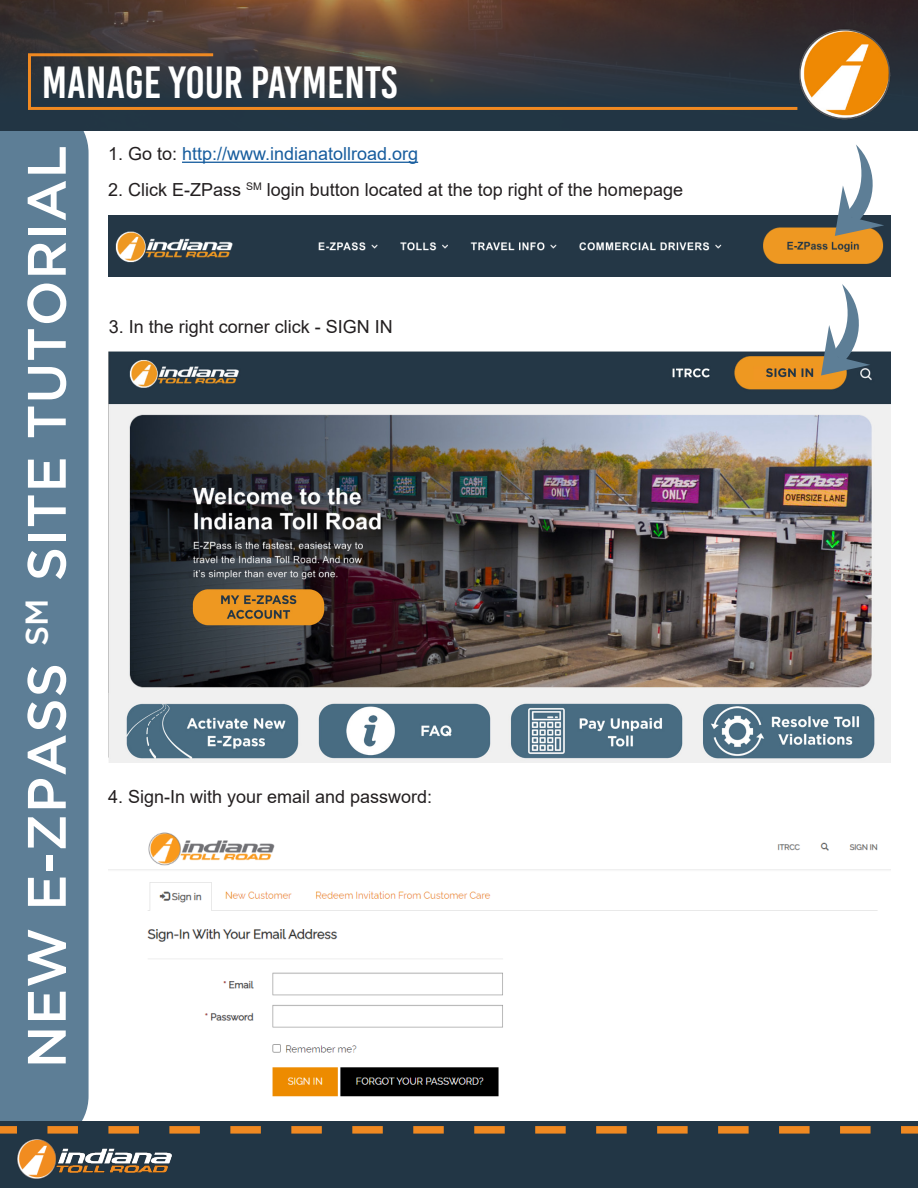
<style>
.page{position:relative;width:918px;height:1188px;background:#fff}
.page>*{position:absolute;margin:0;border:0;box-sizing:border-box;transform-origin:0 0}
.t1{font:500 54px "Gotham";letter-spacing:.015em;color:#fff}
.t2{font:45px "Bebas Kai";color:#fff}
.t3{font:18px "Arial";color:#231f20}
.t4{font:18px "Arial";color:#175d9e}
.s1{color:#231f20}
</style>
<div class="page">
<div style="left:0;top:131px;width:89px;height:991px;background:#5d7e96"></div>
<div style="left:0;top:1122px;width:918px;height:66px;background:#223645"></div>
<img style="left:0;top:0;width:918px;height:131px">
<img style="left:17px;top:1139px;width:155px;height:40px">
<img style="left:797px;top:27px;width:94px;height:94px">
<svg style="left:0;top:1126px;width:918px;height:8px"></svg>
<svg style="left:26px;top:52px;width:774px;height:59px;background:#3c3c3d"></svg>
<hr style="left:182px;top:162px;width:236px;height:1px;background:#175d9e">
<img style="left:108px;top:832px;width:783px;height:265px">
<img style="left:109px;top:216px;width:782px;height:60px">
<svg style="left:835px;top:145px;width:49px;height:91px"></svg>
<img style="left:109px;top:351px;width:782px;height:411px">
<svg style="left:821px;top:284px;width:49px;height:91px"></svg>
<p class="t2" style="left:42px;top:58px;width:357px">MANAGE YOUR PAYMENTS</p>
<p class="t1" style="left:16px;top:1068px;width:925px;rotate:-90deg">NEW E-ZPASS <sup>SM</sup> SITE TUTORIAL</p>
<p class="t4" style="left:108px;top:142px;width:312px"><span class="s1">1. Go to:</span> http://www.indianatollroad.org</p>
<p class="t3" style="left:108px;top:178px;width:577px">2. Click E-ZPass <sup>SM</sup> login button located at the top right of the homepage</p>
<p class="t3" style="left:109px;top:315px;width:286px">3. In the right corner click - SIGN IN</p>
<p class="t3" style="left:108px;top:784px;width:326px">4. Sign-In with your email and password:</p>
</div>
